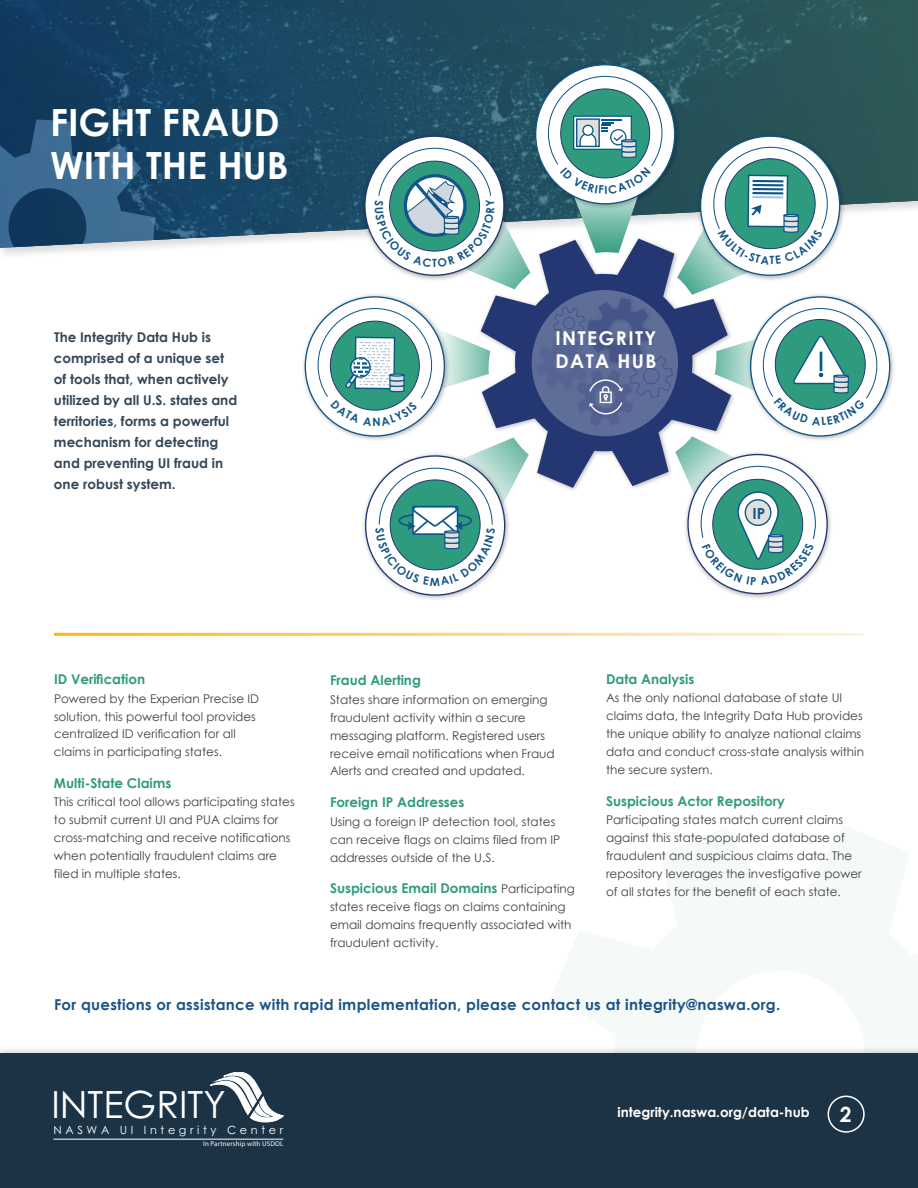
<style>
.page{position:relative;width:918px;height:1188px;background:#fff}
.page>*{position:absolute;margin:0;border:0;box-sizing:border-box;transform-origin:0 0}
.t1{font:700 37.5px "Century Gothic";color:#fff}
.t2{font:37.5px "Century Gothic";color:#fff}
.t3{font:700 21px "Century Gothic";color:#fff}
.t4{font:700 19.05px/22.8px "Century Gothic";letter-spacing:.075em;color:#fff}
.t5{font:700 15.3px "Century Gothic";color:#135589}
.t6{font:700 15px "Century Gothic";letter-spacing:.02em;color:#1c5487}
.t7{font:700 13.5px/21px "Century Gothic";color:#334758}
.t8{font:700 13.5px "Century Gothic";color:#2f9b7e}
.t9{font:700 13.5px "Century Gothic";color:#fff}
.t10{font:12px/17.9px "Century Gothic";color:#414042}
.t11{font:11.25px "Century Gothic";letter-spacing:.325em;color:#fff}
.t12{font:700 11.25px "Century Gothic";color:#135589}
.t13{font:6.9px "Myriad Pro";letter-spacing:.02em;color:#fff}
.s1{font-weight:400;font-size:12px;color:#414042}
</style>
<div class="page">
<hr style="left:54px;top:633px;width:810px;height:3px;background:#fdb714">
<div style="left:0;top:0;width:918px;height:261px;background:#000;opacity:.37"></div>
<svg style="left:0;top:0;width:918px;height:248px;background:#26526a"></svg>
<svg style="left:489px;top:239px;width:234px;height:249px;fill:#243773"></svg>
<div style="left:531px;top:289px;width:148px;height:148px;background:#5f6d99;border-radius:50%"></div>
<img style="left:532px;top:332px;width:5px;height:64px">
<img style="left:359px;top:130px;width:153px;height:131px">
<div style="left:365px;top:136px;width:139px;height:139px;background:#fff;border-radius:50%"></div>
<img style="left:530px;top:59px;width:152px;height:153px">
<div style="left:536px;top:65px;width:139px;height:139px;background:#fff;border-radius:50%"></div>
<img style="left:778px;top:322px;width:116px;height:118px">
<svg style="left:750px;top:297px;width:140px;height:139px"></svg>
<img style="left:303px;top:294px;width:116px;height:145px">
<div style="left:305px;top:297px;width:139px;height:139px;background:#fff;border-radius:50%"></div>
<div style="left:0;top:1046px;width:918px;height:142px;background:#000;opacity:.27"></div>
<div style="left:0;top:1054px;width:918px;height:134px;background:#1c3346"></div>
<div style="left:828px;top:1096px;width:37px;height:37px;border:2px solid #fff;border-radius:50%"></div>
<svg style="left:210px;top:1072px;width:74px;height:51px"></svg>
<hr style="left:53px;top:1139px;width:230px;height:1px;background:#fff">
<svg style="left:375px;top:147px;width:155px;height:142px"></svg>
<svg style="left:675px;top:436px;width:153px;height:162px"></svg>
<svg style="left:364px;top:437px;width:165px;height:159px"></svg>
<svg style="left:537px;top:75px;width:341px;height:351px"></svg>
<svg style="left:317px;top:308px;width:173px;height:118px"></svg>
<p class="t1" style="left:50px;top:99px;width:231px">FIGHT FRAUD</p>
<p class="t1" style="left:50px;top:142px;width:240px">WITH THE HUB</p>
<p class="t12" style="left:432px;top:256px;width:6px">T</p>
<p class="t7" style="left:54px;top:326px;width:185px">The Integrity Data Hub is comprised of a unique set of tools that, when actively utilized by all U.S. states and territories, forms a powerful mechanism for detecting and preventing UI fraud in one robust system.</p>
<p class="t4" style="left:555px;top:327px;width:103px">INTEGRITY<br>DATA HUB</p>
<p class="t12" style="left:430px;top:574px;width:12px">M</p>
<p class="t5" style="left:752px;top:504px;width:15px">IP</p>
<p class="t8" style="left:54px;top:671px;width:93px">ID Verification</p>
<p class="t10" style="left:54px;top:689px;width:207px">Powered by the Experian Precise ID solution, this powerful tool provides centralized ID verification for all claims in participating states.</p>
<p class="t8" style="left:54px;top:774px;width:119px">Multi-State Claims</p>
<p class="t10" style="left:54px;top:793px;width:242px">This critical tool allows participating states to submit current UI and PUA claims for cross-matching and receive notifications when potentially fraudulent claims are filed in multiple states.</p>
<p class="t8" style="left:330px;top:672px;width:92px">Fraud Alerting</p>
<p class="t10" style="left:330px;top:691px;width:226px">States share information on emerging fraudulent activity within a secure messaging platform. Registered users receive email notifications when Fraud Alerts and created and updated.</p>
<p class="t8" style="left:330px;top:794px;width:136px">Foreign IP Addresses</p>
<p class="t10" style="left:330px;top:812px;width:232px">Using a foreign IP detection tool, states can receive flags on claims filed from IP addresses outside of the U.S.</p>
<p class="t8" style="left:330px;top:880px;width:246px">Suspicious Email Domains <span class="s1">Participating</span></p>
<p class="t10" style="left:330px;top:898px;width:243px">states receive flags on claims containing email domains frequently associated with fraudulent activity.</p>
<p class="t8" style="left:606px;top:671px;width:90px">Data Analysis</p>
<p class="t10" style="left:606px;top:689px;width:259px">As the only national database of state UI claims data, the Integrity Data Hub provides the unique ability to analyze national claims data and conduct cross-state analysis within the secure system.</p>
<p class="t8" style="left:606px;top:792px;width:181px">Suspicious Actor Repository</p>
<p class="t10" style="left:606px;top:810px;width:257px">Participating states match current claims against this state-populated database of fraudulent and suspicious claims data. The repository leverages the investigative power of all states for the benefit of each state.</p>
<p class="t6" style="left:54px;top:995px;width:728px">For questions or assistance with rapid implementation, please contact us at integrity@naswa.org.</p>
<p class="t2" style="left:51px;top:1079px;width:176px">INTEGRITY</p>
<p class="t11" style="left:53px;top:1122px;width:231px">NASWA UI Integrity Center</p>
<p class="t13" style="left:203px;top:1139px;width:82px">In Partnership with USDOL</p>
<p class="t9" style="left:617px;top:1104px;width:194px">integrity.naswa.org/data-hub</p>
<p class="t3" style="left:840px;top:1101px;width:13px">2</p>
<p class="t9" style="left:616px;top:1107px;width:194px">integrity.naswa.org/data-hub</p>
</div>
